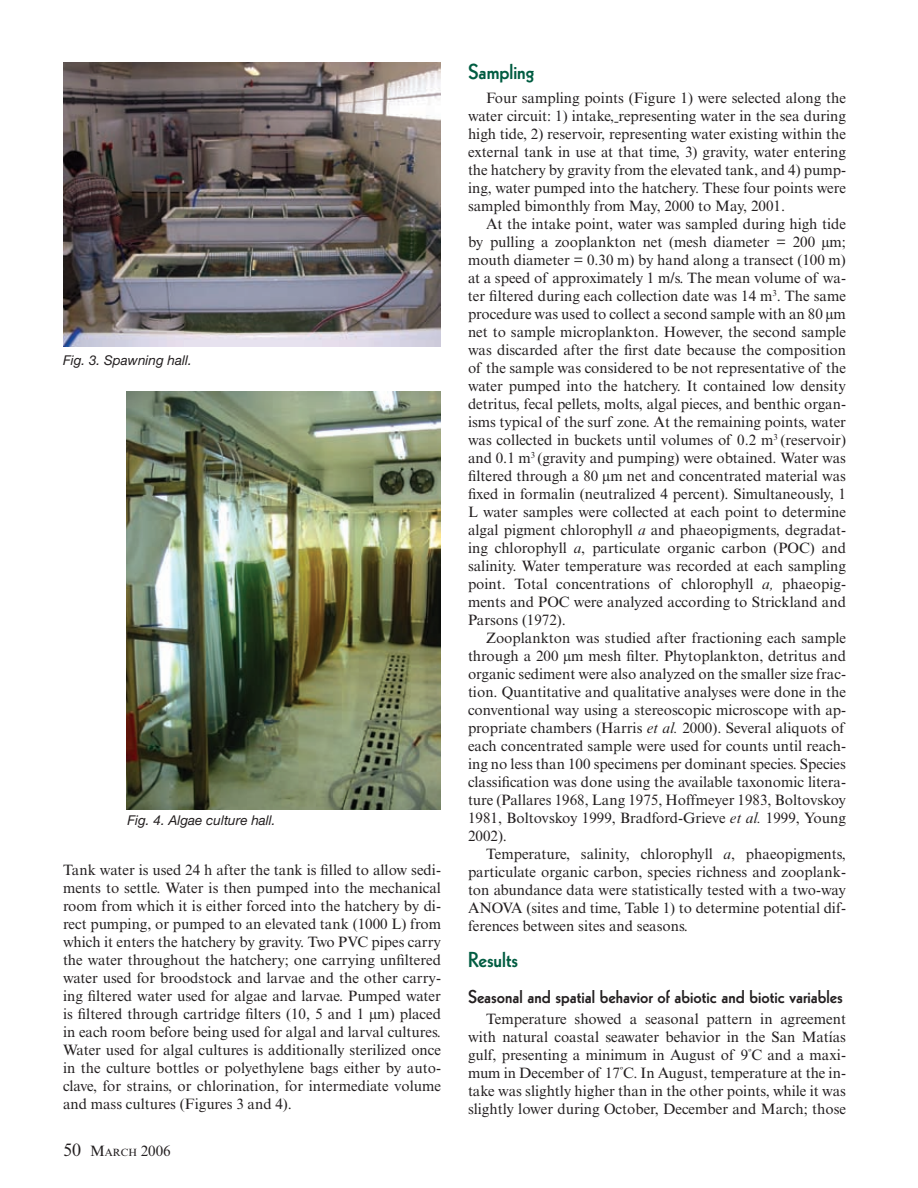
<style>
.page{position:relative;width:918px;height:1188px;background:#fff}
.page>*{position:absolute;margin:0;border:0;box-sizing:border-box;transform-origin:0 0}
.t1{font:800 21px "Kabel";color:#005c41}
.t2{font:800 18px "Kabel";color:#231f20}
.t3{font:15px/18px "Times New Roman MT Std";color:#231f20;text-align:justify}
.t4{font:italic 13.5px "Helvetica Neue";color:#231f20}
.s1{font-size:18px}
.s2{font-size:10.5px}
.s3{font-style:italic}
</style>
<div class="page">
<img style="left:63px;top:63px;width:378px;height:283px">
<img style="left:126px;top:391px;width:315px;height:419px">
<p class="t4" style="left:63px;top:352px;width:130px">Fig. 3. Spawning hall.</p>
<p class="t4" style="left:128px;top:812px;width:150px">Fig. 4. Algae culture hall.</p>
<p class="t3" style="left:63px;top:861px;width:380px">Tank water is used 24 h after the tank is filled to allow sedi&shy;ments to settle. Water is then pumped into the mechanical room from which it is either forced into the hatchery by di&shy;rect pumping, or pumped to an elevated tank (1 000 L) from which it enters the hatchery by gravity. Two PVC pipes carry the water throughout the hatchery; one carrying unfiltered water used for broodstock and larvae and the other carry&shy;ing filtered water used for algae and larvae. Pumped water is filtered through cartridge filters (1 0, 5 and 1 µm) placed in each room before being used for algal and larval cultures.<br>Water used for algal cultures is additionally sterilized once in the culture bottles or polyethylene bags either by auto&shy;clave, for strains, or chlorination, for intermediate volume and mass cultures (Figures 3 and 4).</p>
<p class="t3" style="left:63px;top:1142px;width:109px"><span class="s1">50</span> M<span class="s2">arch</span> 2006</p>
<h1 class="t1" style="left:468px;top:59px;width:68px">Sampling</h1>
<p class="t3" style="left:468px;top:89px;width:380px;text-indent:18px">Four sampling points (Figure 1 ) were selected along the water circuit: 1 ) intake, representing water in the sea during high tide, 2) reservoir, representing water existing within the external tank in use at that time, 3) gravity, water entering the hatchery by gravity from the elevated tank, and 4) pump&shy;ing, water pumped into the hatchery. These four points were sampled bimonthly from May, 2000 to May, 2001 .</p>
<p class="t3" style="left:468px;top:215px;width:380px;text-align:left;text-indent:18px">At the intake point, water was sampled during high tide by pulling a zooplankton net (mesh diameter = 200 µm; mouth diameter = 0.30 m) by hand along a transect (1 00 m) at a speed of approximately 1 m/s. The mean volume of wa&shy;ter filtered during each collection date was 1 4 m<sup>3</sup>. The same procedure was used to collect a second sample with an 80 µm net to sample microplankton. However, the second sample was discarded after the first date because the composition of the sample was considered to be not representative of the water pumped into the hatchery. It contained low density detritus, fecal pellets, molts, algal pieces, and benthic organ&shy;isms typical of the surf zone. At the remaining points, water was collected in buckets until volumes of 0.2 m<sup>3</sup> (reservoir) and 0.1 m<sup>3</sup> (gravity and pumping) were obtained. Water was filtered through a 80 µm net and concentrated material was fixed in formalin (neutralized 4 percent). Simultaneously, 1<br>L water samples were collected at each point to determine algal pigment chlorophyll <span class="s3">a</span> and phaeopigments, degradat&shy;ing chlorophyll <span class="s3">a</span>, particulate organic carbon (POC) and salinity. Water temperature was recorded at each sampling point. Total concentrations of chlorophyll <span class="s3">a,</span> phaeopig&shy;ments and POC were analyzed according to Strickland and Parsons (1 972).</p>
<p class="t3" style="left:468px;top:629px;width:380px;text-indent:18px">Zooplankton was studied after fractioning each sample through a 200 µm mesh filter. Phytoplankton, detritus and organic sediment were also analyzed on the smaller size frac&shy;tion. Quantitative and qualitative analyses were done in the conventional way using a stereoscopic microscope with ap&shy;propriate chambers (Harris <span class="s3">et al.</span> 2000). Several aliquots of each concentrated sample were used for counts until reach&shy;ing no less than 1 00 specimens per dominant species. Species classification was done using the available taxonomic litera&shy;ture (Pallares 1 968, Lang 1 975, Hoffmeyer 1 983, Boltovskoy 1 981 , Boltovskoy 1 999, Bradford-Grieve <span class="s3">et al.</span> 1 999, Young 2002).</p>
<p class="t3" style="left:468px;top:845px;width:380px;text-indent:18px">Temperature, salinity, chlorophyll <span class="s3">a</span>, phaeopigments, particulate organic carbon, species richness and zooplank&shy;ton abundance data were statistically tested with a two-way ANOVA (sites and time, Table 1 ) to determine potential dif&shy;ferences between sites and seasons.</p>
<h1 class="t1" style="left:468px;top:947px;width:52px">Results</h1>
<p class="t2" style="left:468px;top:986px;width:376px">Seasonal and spatial behavior of abiotic and biotic variables</p>
<p class="t3" style="left:468px;top:1010px;width:380px;text-indent:18px">Temperature showed a seasonal pattern in agreement with natural coastal seawater behavior in the San Matías gulf, presenting a minimum in August of 9<sup>º</sup>C and a maxi&shy;mum in December of 1 7<sup>º</sup>C. In August, temperature at the in&shy;take was slightly higher than in the other points, while it was slightly lower during October, December and March; those</p>
</div>
